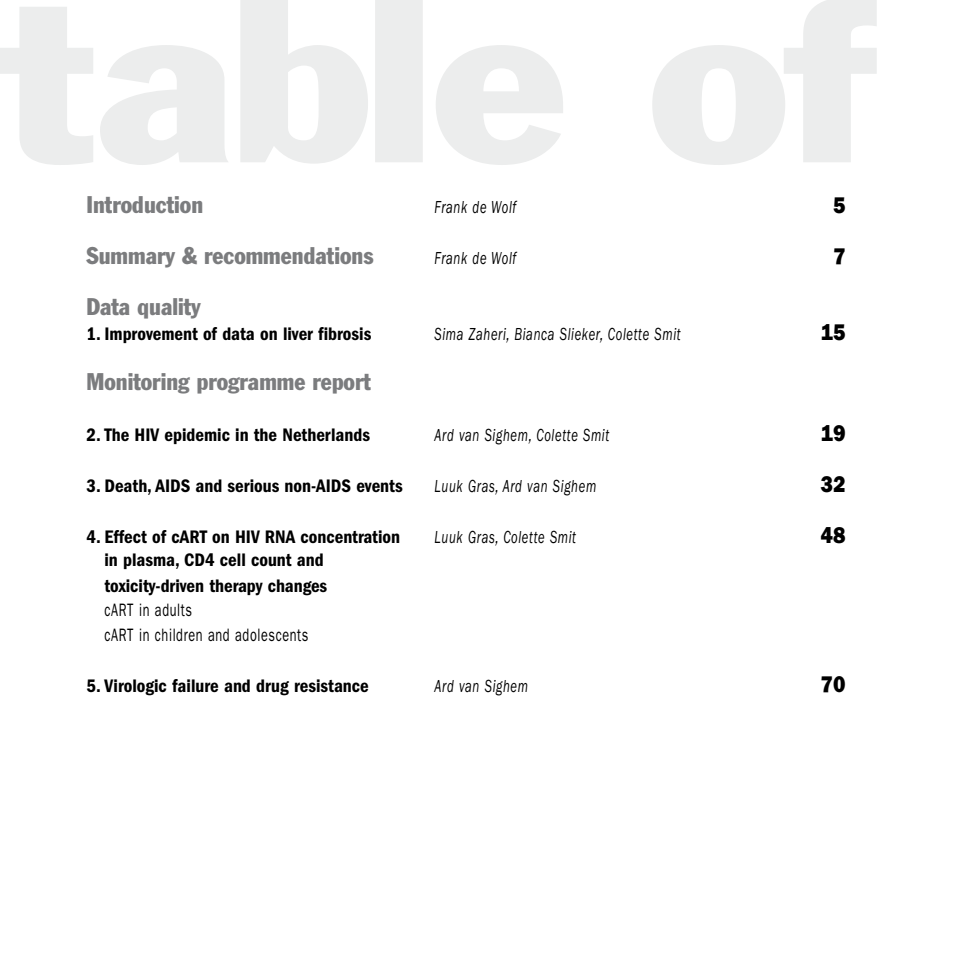
<style>
.page{position:relative;width:957px;height:957px;background:#fff}
.page>*{position:absolute;margin:0;border:0;box-sizing:border-box;transform-origin:0 0}
.t1{font:condensed 23.7px "Franklin Gothic";color:#7b7c7e}
.t2{font:800 22.5px "Franklin Gothic IT Cby BT";letter-spacing:.01em;color:#000;scale:.9 1}
.t3{font:600 condensed 18.75px/25.5px "Franklin Gothic";color:#000}
.t4{font:italic 18px "Franklin Gothic";letter-spacing:.05em;color:#000;scale:.7 1}
.t5{font:18px/25.5px "Franklin Gothic";letter-spacing:.05em;color:#000;scale:.7 1}
</style>
<div class="page">
<svg style="left:0;top:0;width:877px;height:165px"></svg>
<p class="t1" style="left:86px;top:190px;width:118px">Introduction</p>
<p class="t4" style="left:434px;top:197px;width:118px">Frank de Wolf</p>
<p class="t2" style="left:833px;top:190px;width:15px">5</p>
<p class="t1" style="left:86px;top:241px;width:288px">Summary &amp; recommendations</p>
<p class="t4" style="left:434px;top:248px;width:118px">Frank de Wolf</p>
<p class="t2" style="left:833px;top:241px;width:15px">7</p>
<p class="t1" style="left:86px;top:292px;width:116px">Data quality</p>
<p class="t3" style="left:86px;top:321px;width:286px">1. Improvement of data on liver fibrosis</p>
<p class="t4" style="left:434px;top:324px;width:353px">Sima Zaheri, Bianca Slieker, Colette Smit</p>
<p class="t2" style="left:820px;top:318px;width:29px">15</p>
<p class="t1" style="left:86px;top:367px;width:286px">Monitoring programme report</p>
<p class="t3" style="left:86px;top:422px;width:285px">2. The HIV epidemic in the Netherlands</p>
<p class="t4" style="left:434px;top:425px;width:251px">Ard van Sighem, Colette Smit</p>
<p class="t2" style="left:820px;top:418px;width:29px">19</p>
<p class="t3" style="left:86px;top:473px;width:318px">3. Death, AIDS and serious non-AIDS events</p>
<p class="t4" style="left:434px;top:476px;width:232px">Luuk Gras, Ard van Sighem</p>
<p class="t2" style="left:820px;top:469px;width:29px">32</p>
<p class="t3" style="left:86px;top:524px;width:315px">4. Effect of cART on HIV RNA concentration</p>
<p class="t4" style="left:434px;top:527px;width:204px">Luuk Gras, Colette Smit</p>
<p class="t2" style="left:820px;top:520px;width:29px">48</p>
<p class="t3" style="left:104px;top:547px;width:224px">in plasma, CD4 cell count and toxicity-driven therapy changes</p>
<p class="t5" style="left:104px;top:597px;width:293px">cART in adults<br>cART in children and adolescents</p>
<p class="t3" style="left:86px;top:673px;width:284px">5. Virologic failure and drug resistance</p>
<p class="t4" style="left:434px;top:676px;width:135px">Ard van Sighem</p>
<p class="t2" style="left:820px;top:670px;width:29px">70</p>
</div>
